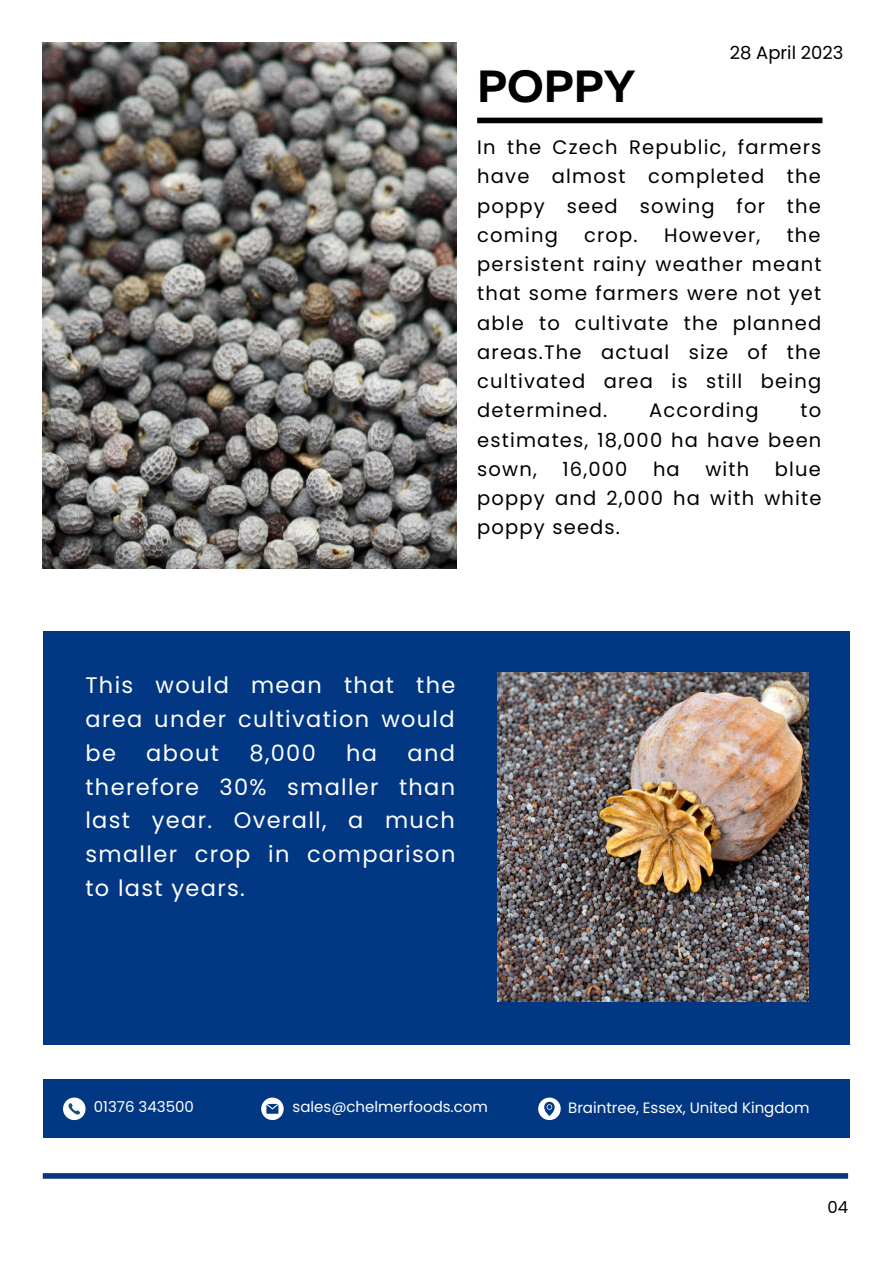
<style>
.page{position:relative;width:893px;height:1264px;background:#fff}
.page>*{position:absolute;margin:0;border:0;box-sizing:border-box;transform-origin:0 0}
.t1{font:700 45px "Muller";color:#000}
.t2{font:22.5px/33.8px "Poppins";letter-spacing:.06em;color:#fff;text-align:justify}
.t3{font:19.5px/29.2px "Poppins";letter-spacing:.06em;color:#000;text-align:justify}
.t4{font:18px "Poppins";color:#000}
.t5{font:16.5px "Poppins";color:#000}
.t6{font:15px "Poppins";color:#fff}
</style>
<div class="page">
<img style="left:43px;top:42px;width:413px;height:527px">
<div style="left:43px;top:631px;width:806px;height:413px;background:#023783"></div>
<div style="left:43px;top:1079px;width:806px;height:58px;background:#023783"></div>
<div style="left:477px;top:118px;width:345px;height:5px;background:#000"></div>
<img style="left:498px;top:672px;width:310px;height:329px">
<div style="left:43px;top:1173px;width:805px;height:5px;background:#0c367c"></div>
<svg style="left:63px;top:1097px;width:22px;height:23px"></svg>
<svg style="left:261px;top:1097px;width:23px;height:23px"></svg>
<svg style="left:538px;top:1097px;width:22px;height:23px"></svg>
<p class="t4" style="left:729px;top:40px;width:115px">28 April 2023</p>
<h1 class="t1" style="left:477px;top:67px;width:160px">POPPY</h1>
<p class="t3" style="left:477px;top:133px;width:345px">In the Czech Republic, farmers have almost completed the poppy seed sowing for the coming</p>
<p class="t3" style="left:477px;top:220px;width:345px;text-indent:309px">the persistent rainy weather meant that some farmers were not yet able to cultivate the planned areas.The actual size of the cultivated area is still being determined.</p>
<p class="t3" style="left:584px;top:220px;width:55px">crop.</p>
<p class="t3" style="left:664px;top:220px;width:98px">However,</p>
<p class="t3" style="left:649px;top:396px;width:111px">According</p>
<p class="t3" style="left:477px;top:396px;width:345px;text-indent:323px">to estimates, 18,000 ha have been sown,</p>
<p class="t3" style="left:562px;top:454px;width:67px">16,000</p>
<p class="t3" style="left:653px;top:454px;width:28px">ha</p>
<p class="t3" style="left:705px;top:454px;width:45px">with</p>
<p class="t3" style="left:477px;top:454px;width:346px;text-indent:297px">blue poppy and 2,000 ha with white poppy seeds.</p>
<p class="t2" style="left:85px;top:668px;width:371px">This would mean that the area under cultivation would be</p>
<p class="t2" style="left:85px;top:736px;width:371px;text-indent:322px">and therefore 30% smaller than last year. Overall, a much smaller crop in comparison to last years.</p>
<p class="t2" style="left:146px;top:736px;width:74px">about</p>
<p class="t2" style="left:249px;top:736px;width:68px">8,000</p>
<p class="t2" style="left:346px;top:736px;width:32px">ha</p>
<p class="t6" style="left:94px;top:1096px;width:102px">01376 343500</p>
<p class="t6" style="left:292px;top:1096px;width:197px">sales@chelmerfoods.com</p>
<p class="t6" style="left:568px;top:1097px;width:243px">Braintree, Essex, United Kingdom</p>
<p class="t5" style="left:827px;top:1195px;width:22px">04</p>
</div>
